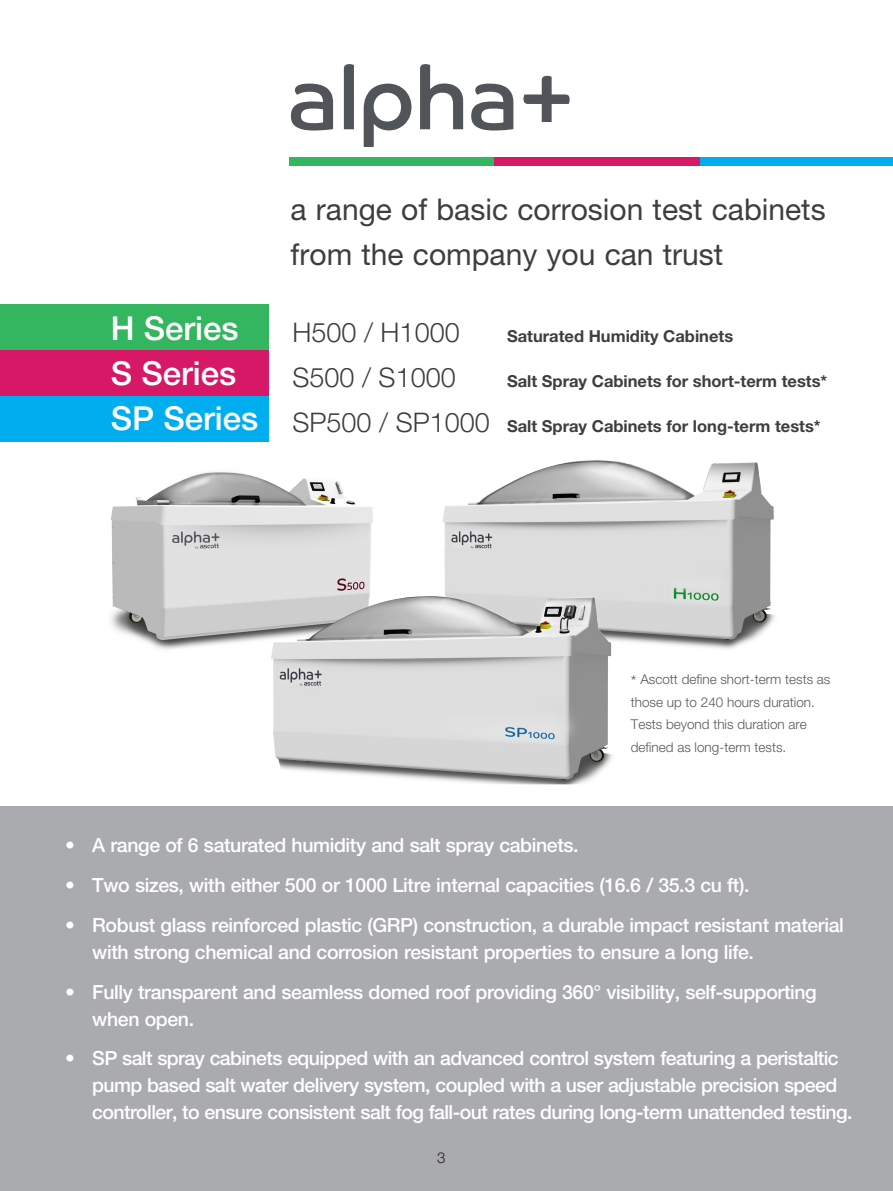
<style>
.page{position:relative;width:893px;height:1191px;background:#fff}
.page>*{position:absolute;margin:0;border:0;box-sizing:border-box;transform-origin:0 0}
.t1{font:500 33px/45px "Helvetica Neue";color:#fff}
.t2{font:30px/45px "Helvetica Neue";color:#3e3e3f}
.t3{font:300 27px "Helvetica Neue";color:#3e3e3f}
.t4{font:500 19.5px/27px "Helvetica Neue";letter-spacing:-.02em;color:#fff}
.t5{font:700 16.5px "Helvetica Neue";color:#3e3e3f}
.t6{font:300 15px "Helvetica Neue";color:#231f20}
.t7{font:300 13.5px/22.5px "Helvetica Neue";color:#57585a}
.s1{font-weight:300;font-size:27px}
.s2{font-size:16.5px}
</style>
<div class="page">
<div style="left:0;top:806px;width:893px;height:385px;background:#aaabaf"></div>
<div style="left:0;top:304px;width:269px;height:46px;background:#34b55f"></div>
<div style="left:0;top:350px;width:269px;height:46px;background:#d71866"></div>
<div style="left:0;top:396px;width:269px;height:45px;background:#00aeef"></div>
<svg style="left:291px;top:84px;width:42px;height:46px"></svg>
<svg style="left:344px;top:64px;width:10px;height:65px"></svg>
<svg style="left:364px;top:84px;width:47px;height:63px"></svg>
<svg style="left:420px;top:64px;width:43px;height:65px"></svg>
<svg style="left:471px;top:84px;width:42px;height:46px"></svg>
<svg style="left:523px;top:76px;width:47px;height:46px"></svg>
<div style="left:289px;top:157px;width:206px;height:9px;background:#34b55f"></div>
<div style="left:495px;top:157px;width:205px;height:9px;background:#d71866"></div>
<div style="left:700px;top:157px;width:193px;height:9px;background:#00aeef"></div>
<img style="left:111px;top:472px;width:262px;height:177px">
<img style="left:442px;top:460px;width:333px;height:189px">
<img style="left:262px;top:596px;width:354px;height:188px">
<h1 class="t1" style="left:111px;top:305px;width:149px">H Series<br>S Series<br>SP Series</h1>
<h2 class="t2" style="left:291px;top:186px;width:537px">a range of basic corrosion test cabinets from the company you can trust</h2>
<h3 class="t3" style="left:293px;top:316px;width:169px">H500 / H1000</h3>
<p class="t5" style="left:507px;top:326px;width:228px">Saturated Humidity Cabinets</p>
<h3 class="t3" style="left:293px;top:361px;width:165px">S500 / S1000</h3>
<p class="t5" style="left:507px;top:371px;width:322px">Salt Spray Cabinets for short-term tests*</p>
<p class="t5" style="left:293px;top:416px;width:529px"><span class="s1">SP500 / SP1000</span> Salt Spray Cabinets for long-term tests*</p>
<p class="t7" style="left:631px;top:668px;width:201px"><span class="s2">*</span> Ascott define short-term tests as those up to 240 hours duration.<br>Tests beyond this duration are defined as long-term tests.</p>
<p class="t4" style="left:65px;top:831px;width:515px">• A range of 6 saturated humidity and salt spray cabinets.</p>
<p class="t4" style="left:65px;top:871px;width:686px">• Two sizes, with either 500 or 1000 Litre internal capacities (16.6 / 35.3 cu ft).</p>
<p class="t4" style="left:92px;top:911px;width:753px;text-indent:-27px">• Robust glass reinforced plastic (GRP) construction, a durable impact resistant material with strong chemical and corrosion resistant properties to ensure a long life.</p>
<p class="t4" style="left:92px;top:978px;width:726px;text-indent:-27px">• Fully transparent and seamless domed roof providing 360° visibility, self-supporting when open.</p>
<p class="t4" style="left:92px;top:1044px;width:762px;text-indent:-27px">• SP salt spray cabinets equipped with an advanced control system featuring a peristaltic pump based salt water delivery system, coupled with a user adjustable precision speed controller, to ensure consistent salt fog fall-out rates during long-term unattended testing.</p>
<p class="t6" style="left:437px;top:1148px;width:10px">3</p>
</div>
